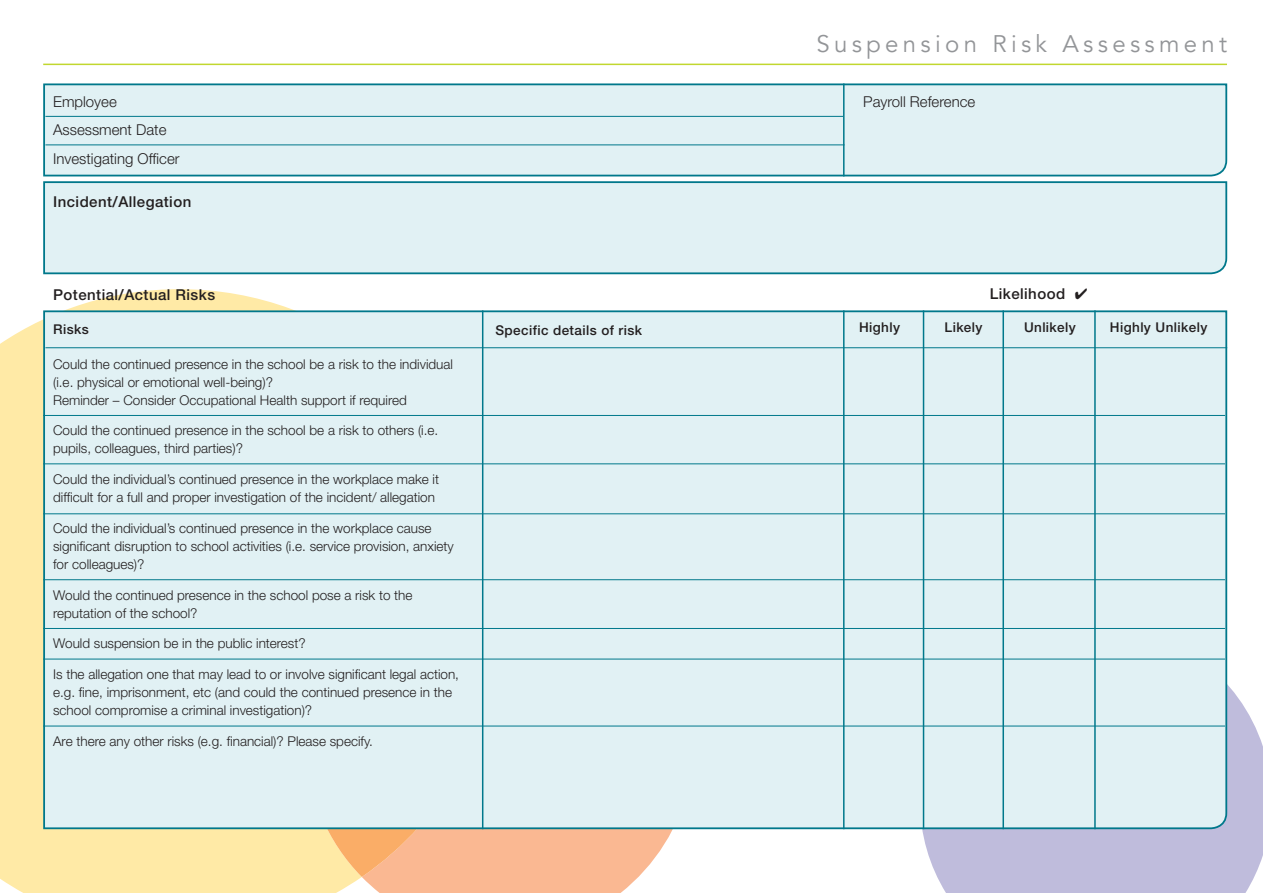
<style>
.page{position:relative;width:1263px;height:893px;background:#fff}
.page>*{position:absolute;margin:0;border:0;box-sizing:border-box;transform-origin:0 0}
.t1{font:24px "Avenir";letter-spacing:.18em;color:#939598}
.t2{font:300 15px/28.5px "Helvetica Neue";color:#231f20}
.t3{font:500 15px "Helvetica Neue";letter-spacing:.03em;color:#231f20}
.t4{font:300 13.5px/18px "Helvetica Neue";color:#231f20}
.t5{font:500 13.5px "Helvetica Neue";letter-spacing:.03em;color:#231f20}
</style>
<div class="page">
<svg style="left:0;top:289px;width:362px;height:604px;background:#ffecb0"></svg>
<svg style="left:362px;top:830px;width:310px;height:63px;background:#fac09e"></svg>
<svg style="left:306px;top:830px;width:196px;height:47px;background:#fabe8b"></svg>
<svg style="left:922px;top:685px;width:341px;height:208px;background:#c3c0de"></svg>
<svg style="left:43px;top:83px;width:1185px;height:94px;background:#d6ebef"></svg>
<div style="left:43px;top:181px;width:1185px;height:94px;background:#e1f1f4"></div>
<div style="left:42px;top:309px;width:1186px;height:521px;background:#e1f1f4"></div>
<hr style="left:43px;top:64px;width:1184px;height:1px;background:#c1d72f">
<hr style="left:482px;top:310px;width:1px;height:519px;background:#00788b">
<hr style="left:843px;top:310px;width:1px;height:519px;background:#00788b">
<hr style="left:843px;top:83px;width:1px;height:93px;background:#00788b">
<hr style="left:923px;top:310px;width:1px;height:519px;background:#00788b">
<hr style="left:1002px;top:310px;width:2px;height:519px;background:#00788b">
<hr style="left:1094px;top:310px;width:2px;height:519px;background:#00788b">
<hr style="left:45px;top:347px;width:1182px;height:1px;background:#00788b">
<hr style="left:45px;top:116px;width:798px;height:1px;background:#00788b">
<hr style="left:45px;top:145px;width:799px;height:1px;background:#00788b">
<hr style="left:43px;top:415px;width:1182px;height:1px;background:#00788b">
<hr style="left:43px;top:464px;width:1182px;height:1px;background:#00788b">
<hr style="left:43px;top:514px;width:1182px;height:1px;background:#00788b">
<hr style="left:43px;top:579px;width:1182px;height:1px;background:#00788b">
<hr style="left:43px;top:628px;width:1182px;height:1px;background:#00788b">
<hr style="left:43px;top:659px;width:1182px;height:1px;background:#00788b">
<hr style="left:43px;top:726px;width:1182px;height:1px;background:#00788b">
<h1 class="t1" style="left:816px;top:30px;width:412px">Suspension Risk Assessment</h1>
<p class="t2" style="left:53px;top:87px;width:65px">Employee</p>
<p class="t2" style="left:863px;top:87px;width:114px">Payroll Reference</p>
<p class="t2" style="left:53px;top:115px;width:128px">Assessment Date<br>Investigating Officer</p>
<p class="t3" style="left:53px;top:193px;width:140px">Incident/Allegation</p>
<p class="t3" style="left:53px;top:286px;width:164px">Potential/Actual Risks</p>
<p class="t5" style="left:53px;top:321px;width:37px">Risks</p>
<p class="t4" style="left:53px;top:354px;width:401px">Could the continued presence in the school be a risk to the individual (i.e. physical or emotional well-being)?<br>Reminder – Consider Occupational Health support if required</p>
<p class="t4" style="left:53px;top:421px;width:387px">Could the continued presence in the school be a risk to others (i.e. pupils, colleagues, third parties)?</p>
<p class="t4" style="left:53px;top:470px;width:387px">Could the individual’s continued presence in the workplace make it difficult for a full and proper investigation of the incident/ allegation</p>
<p class="t4" style="left:53px;top:519px;width:402px">Could the individual’s continued presence in the workplace cause significant disruption to school activities (i.e. service provision, anxiety for colleagues)?</p>
<p class="t4" style="left:53px;top:585px;width:361px">Would the continued presence in the school pose a risk to the reputation of the school?</p>
<p class="t4" style="left:53px;top:634px;width:254px">Would suspension be in the public interest?</p>
<p class="t4" style="left:53px;top:665px;width:407px">Is the allegation one that may lead to or involve significant legal action, e.g. fine, imprisonment, etc (and could the continued presence in the school compromise a criminal investigation)?</p>
<p class="t4" style="left:53px;top:732px;width:321px">Are there any other risks (e.g. financial)? Please specify.</p>
<p class="t5" style="left:495px;top:322px;width:148px">Specific details of risk</p>
<p class="t3" style="left:990px;top:285px;width:99px">Likelihood ✔</p>
<p class="t5" style="left:859px;top:319px;width:43px">Highly</p>
<p class="t5" style="left:944px;top:319px;width:40px">Likely</p>
<p class="t5" style="left:1024px;top:319px;width:53px">Unlikely</p>
<p class="t5" style="left:1110px;top:319px;width:99px">Highly Unlikely</p>
</div>
